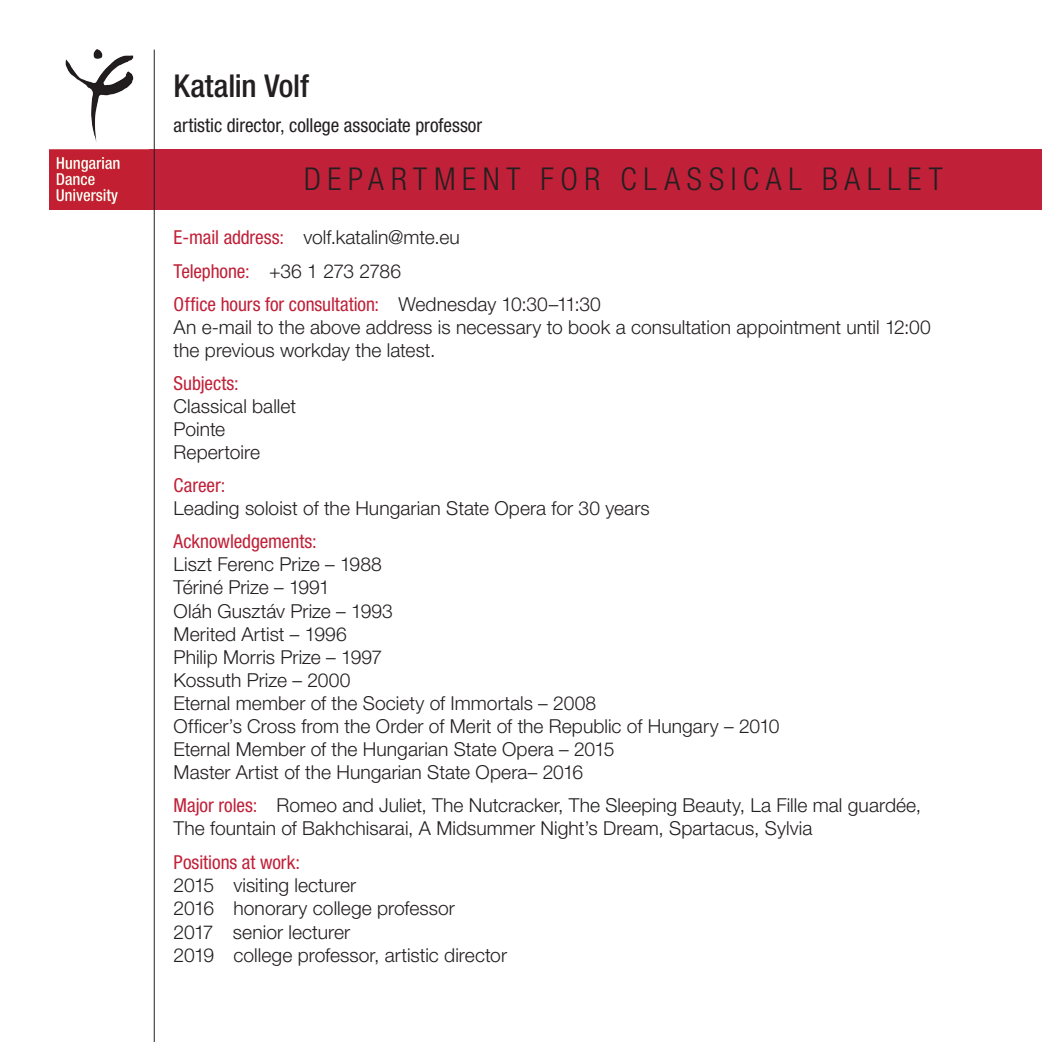
<style>
.page{position:relative;width:1042px;height:1042px;background:#fff}
.page>*{position:absolute;margin:0;border:0;box-sizing:border-box;transform-origin:0 0}
.t1{font:300 condensed 31.5px "Helvetica Neue LT Pro";letter-spacing:.21em;color:#231f20}
.t2{font:500 condensed 31.5px "Helvetica Neue LT Pro";letter-spacing:-.005em;color:#231f20}
.t3{font:300 19.25px/23.1px "Helvetica Neue LT Pro";color:#231f20}
.t4{font:condensed 19.25px "Helvetica Neue LT Pro";color:#c02038}
.t5{font:condensed 19.25px "Helvetica Neue LT Pro";color:#231f20}
.t6{font:300 19.25px "Helvetica Neue LT Pro";letter-spacing:-.035em;color:#231f20}
.s1{font-weight:400;font-stretch:condensed;color:#c02038}
.s2{font-weight:300;font-stretch:normal;color:#231f20}
</style>
<div class="page">
<div style="left:50px;top:149px;width:992px;height:60px;background:#c02038"></div>
<hr style="left:154px;top:50px;width:1px;height:992px;background:#231f20">
<img style="left:50px;top:50px;width:99px;height:155px">
<p class="t2" style="left:174px;top:67px;width:137px">Katalin Volf</p>
<p class="t5" style="left:174px;top:114px;width:310px">artistic director, college associate professor</p>
<p class="t1" style="left:304px;top:161px;width:640px">DEPARTMENT FOR CLASSICAL BALLET</p>
<p class="t3" style="left:174px;top:226px;width:288px"><span class="s1">E-mail address:</span> volf.katalin@mte.eu</p>
<p class="t6" style="left:174px;top:259px;width:229px"><span class="s1">Telephone:</span> +36 1 273 2786</p>
<p class="t4" style="left:174px;top:293px;width:429px">Office hours for consultation: <span class="s2">Wednesday 10:30–11:30</span></p>
<p class="t3" style="left:174px;top:315px;width:759px">An e-mail to the above address is necessary to book a consultation appointment until 12:00 the previous workday the latest.</p>
<p class="t4" style="left:174px;top:372px;width:67px">Subjects:</p>
<p class="t3" style="left:174px;top:394px;width:124px">Classical ballet</p>
<p class="t3" style="left:174px;top:417px;width:53px">Pointe</p>
<p class="t3" style="left:174px;top:440px;width:88px">Repertoire</p>
<p class="t4" style="left:174px;top:474px;width:53px">Career:</p>
<p class="t3" style="left:174px;top:496px;width:478px">Leading soloist of the Hungarian State Opera for 30 years</p>
<p class="t4" style="left:174px;top:530px;width:145px">Acknowledgements:</p>
<p class="t3" style="left:174px;top:552px;width:210px">Liszt Ferenc Prize – 1988</p>
<p class="t3" style="left:174px;top:576px;width:158px">Tériné Prize – 1991</p>
<p class="t3" style="left:174px;top:599px;width:221px">Oláh Gusztáv Prize – 1993</p>
<p class="t3" style="left:174px;top:622px;width:175px">Merited Artist – 1996</p>
<p class="t3" style="left:174px;top:645px;width:210px">Philip Morris Prize – 1997</p>
<p class="t3" style="left:174px;top:668px;width:178px">Kossuth Prize – 2000</p>
<p class="t3" style="left:174px;top:691px;width:424px">Eternal member of the Society of Immortals – 2008</p>
<p class="t3" style="left:174px;top:714px;width:607px">Officer’s Cross from the Order of Merit of the Republic of Hungary – 2010</p>
<p class="t3" style="left:174px;top:737px;width:442px">Eternal Member of the Hungarian State Opera – 2015</p>
<p class="t3" style="left:174px;top:760px;width:411px">Master Artist of the Hungarian State Opera– 2016</p>
<p class="t3" style="left:174px;top:793px;width:749px"><span class="s1">Major roles:</span> Romeo and Juliet, The Nutcracker, The Sleeping Beauty, La Fille mal guardée,<br>The fountain of Bakhchisarai, A Midsummer Night’s Dream, Spartacus, Sylvia</p>
<p class="t4" style="left:174px;top:851px;width:128px">Positions at work:</p>
<p class="t3" style="left:174px;top:873px;width:184px">2015 visiting lecturer</p>
<p class="t3" style="left:174px;top:896px;width:283px">2016 honorary college professor</p>
<p class="t3" style="left:174px;top:919px;width:178px">2017 senior lecturer</p>
<p class="t3" style="left:174px;top:943px;width:335px">2019 college professor, artistic director</p>
</div>
